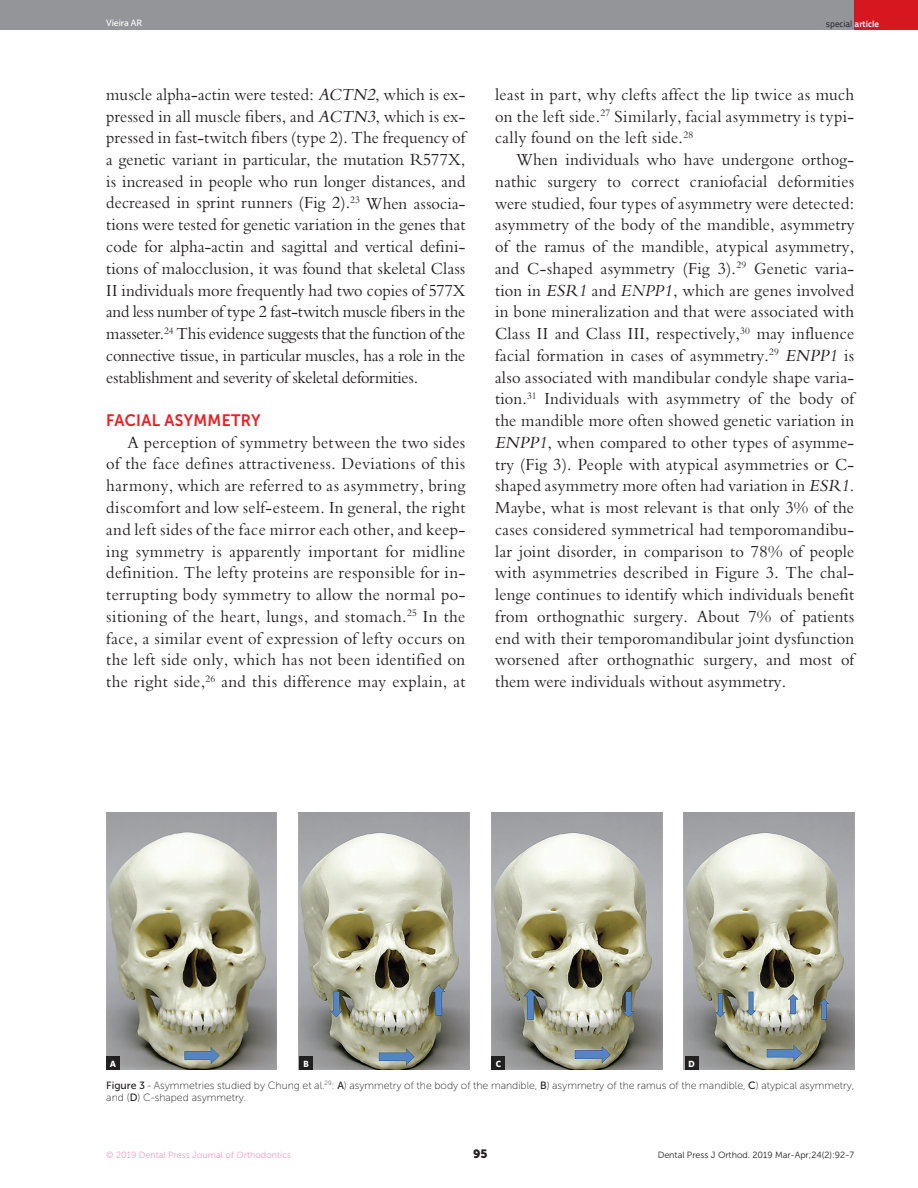
<style>
.page{position:relative;width:918px;height:1188px;background:#fff}
.page>*{position:absolute;margin:0;border:0;box-sizing:border-box;transform-origin:0 0}
.t1{font:16.5px/21.8px "Bergamo Std";letter-spacing:.02em;color:#231f20;text-align:justify;scale:.95 1}
.t2{font:16.5px "Museo Sans 700";letter-spacing:.02em;color:#ee1d23;scale:.95 1}
.t3{font:12px "Museo Sans 900";color:#231f20}
.t4{font:10.5px/12.6px "Museo Sans 100";color:#231f20}
.t5{font:9px "Museo Sans 300";color:#231f20}
.t6{font:9px "Museo Sans 300";color:#f499c2}
.t7{font:9px "Titillium Text 22 L";color:#231f20}
.t8{font:9px "Museo Sans 500";letter-spacing:-.015em;color:#fff}
.t9{font:700 9px "Whitney";color:#fff}
.s1{font-weight:700;color:#fff}
.s2{font-style:italic}
.s3{font-family:"Museo Sans 500"}
</style>
<div class="page">
<div style="left:0;top:0;width:918px;height:30px;background:#939598"></div>
<div style="left:854px;top:0;width:64px;height:30px;background:#d7171f"></div>
<img style="left:106px;top:812px;width:171px;height:258px">
<img style="left:299px;top:812px;width:171px;height:258px">
<img style="left:492px;top:812px;width:170px;height:258px">
<img style="left:684px;top:812px;width:170px;height:258px">
<div style="left:106px;top:1057px;width:14px;height:13px;background:#231f20"></div>
<div style="left:492px;top:1057px;width:13px;height:13px;background:#231f20"></div>
<div style="left:299px;top:1057px;width:14px;height:13px;background:#231f20"></div>
<div style="left:685px;top:1057px;width:13px;height:13px;background:#231f20"></div>
<p class="t8" style="left:106px;top:18px;width:37px">Vieira AR</p>
<p class="t7" style="left:826px;top:17px;width:55px">special <span class="s1">article</span></p>
<p class="t1" style="left:106px;top:83px;width:380px">muscle alpha-actin were tested: <span class="s2">ACTN2</span>, which is ex&shy;pressed in all muscle fibers, and <span class="s2">ACTN3</span>, which is ex&shy;pressed in fast-twitch fibers (type 2). The frequency of a genetic variant in particular, the mutation R577X, is increased in people who run longer distances, and decreased in sprint runners (Fig 2).<sup>23</sup> When associa&shy;tions were tested for genetic variation in the genes that code for alpha-actin and sagittal and vertical defini&shy;tions of malocclusion, it was found that skeletal Class II individuals more frequently had two copies of 577X and less number of type 2 fast-twitch muscle fibers in the masseter.<sup>24</sup> This evidence suggests that the function of the connective tissue, in particular muscles, has a role in the establishment and severity of skeletal deformities.</p>
<p class="t2" style="left:106px;top:411px;width:164px">FACIAL ASYMMETRY</p>
<p class="t1" style="left:106px;top:431px;width:380px;text-indent:21px">A perception of symmetry between the two sides of the face defines attractiveness. Deviations of this harmony, which are referred to as asymmetry, bring discomfort and low self-esteem. In general, the right and left sides of the face mirror each other, and keep&shy;ing symmetry is apparently important for midline definition. The lefty proteins are responsible for in&shy;terrupting body symmetry to allow the normal po&shy;sitioning of the heart, lungs, and stomach.<sup>25</sup> In the face, a similar event of expression of lefty occurs on the left side only, which has not been identified on the right side,<sup>26</sup> and this difference may explain, at</p>
<p class="t1" style="left:495px;top:83px;width:379px">least in part, why clefts affect the lip twice as much on the left side.<sup>27</sup> Similarly, facial asymmetry is typi&shy;cally found on the left side.<sup>28</sup></p>
<p class="t1" style="left:495px;top:149px;width:380px;text-indent:21px">When individuals who have undergone orthog&shy;nathic surgery to correct craniofacial deformities were studied, four types of asymmetry were detected: asymmetry of the body of the mandible, asymmetry of the ramus of the mandible, atypical asymmetry, and C-shaped asymmetry (Fig 3).<sup>29</sup> Genetic varia&shy;tion in <span class="s2">ESR1</span> and <span class="s2">ENPP1</span>, which are genes involved in bone mineralization and that were associated with Class II and Class III, respectively,<sup>30</sup> may influence facial formation in cases of asymmetry.<sup>29</sup> <span class="s2">ENPP1</span> is also associated with mandibular condyle shape varia&shy;tion.<sup>31</sup> Individuals with asymmetry of the body of the mandible more often showed genetic variation in <span class="s2">ENPP1</span>, when compared to other types of asymme&shy;try (Fig 3). People with atypical asymmetries or C&shy;shaped asymmetry more often had variation in <span class="s2">ESR1</span>.<br>Maybe, what is most relevant is that only 3% of the cases considered symmetrical had temporomandibu&shy;lar joint disorder, in comparison to 78% of people with asymmetries described in Figure 3. The chal&shy;lenge continues to identify which individuals benefit from orthognathic surgery. About 7% of patients end with their temporomandibular joint dysfunction worsened after orthognathic surgery, and most of them were individuals without asymmetry.</p>
<p class="t9" style="left:110px;top:1058px;width:8px">A</p>
<p class="t9" style="left:303px;top:1058px;width:7px">B</p>
<p class="t9" style="left:496px;top:1058px;width:7px">C</p>
<p class="t9" style="left:688px;top:1058px;width:8px">D</p>
<p class="t4" style="left:106px;top:1079px;width:749px"><span class="s3">Figure 3</span> - Asymmetries studied by Chung et al.<sup>29</sup>: <span class="s3">A</span>) asymmetry of the body of the mandible, <span class="s3">B</span>) asymmetry of the ramus of the mandible, <span class="s3">C</span>) atypical asymmetry, and (<span class="s3">D</span>) C-shaped asymmetry.</p>
<p class="t6" style="left:106px;top:1150px;width:186px">© 2019 Dental Press Journal of Orthodontics</p>
<p class="t3" style="left:473px;top:1147px;width:16px">95</p>
<p class="t5" style="left:658px;top:1150px;width:198px">Dental Press J Orthod. 2019 Mar-Apr;24(2):92-7</p>
</div>
